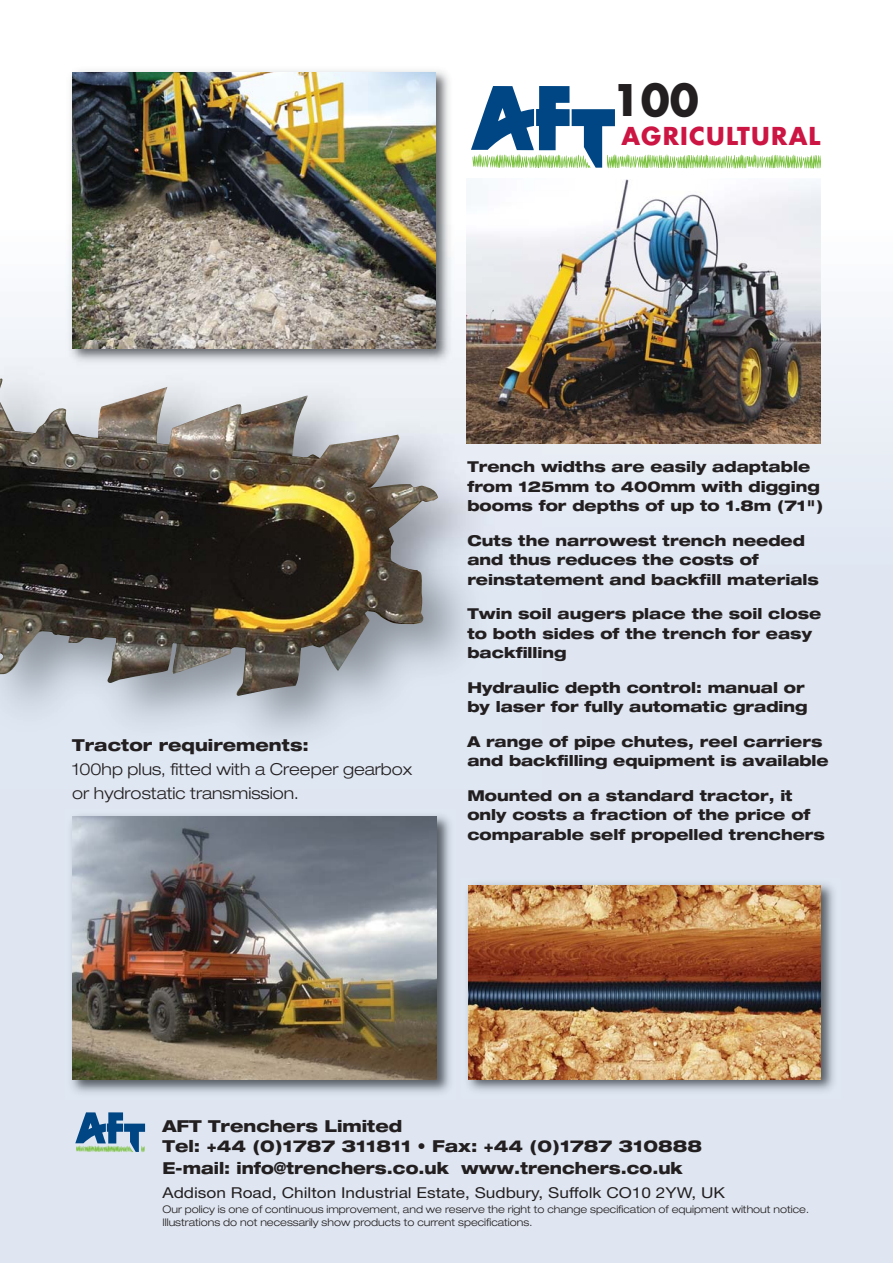
<style>
.page{position:relative;width:893px;height:1263px;background:#fff}
.page>*{position:absolute;margin:0;border:0;box-sizing:border-box;transform-origin:0 0}
.t1{font:700 42.45px "Futura";color:#231f20}
.t2{font:700 24px "Futura";letter-spacing:.05em;color:#cc1543}
.t3{font:800 expanded 16.5px/19.8px "Helvetica Neue";color:#231f20}
.t4{font:300 expanded 16.5px/24px "Helvetica Neue";color:#231f20}
.t5{font:800 expanded 16.5px "Helvetica Neue";color:#231f20;scale:.95 1}
.t6{font:800 expanded 15px/19.5px "Helvetica Neue";color:#231f20}
.t7{font:15px "Helvetica Neue";color:#231f20;scale:1.15 1}
.t8{font:300 expanded 10.5px/12.6px "Helvetica Neue";color:#231f20}
</style>
<div class="page">
<div style="left:0;top:225px;width:893px;height:346px;background:linear-gradient(to bottom,#fcfdfe,#dee6f1)"></div>
<div style="left:0;top:571px;width:893px;height:692px;background:#dfe6f1"></div>
<img style="left:71px;top:815px;width:380px;height:278px">
<img style="left:72px;top:816px;width:365px;height:264px">
<img style="left:66px;top:70px;width:388px;height:270px">
<img style="left:72px;top:72px;width:363px;height:268px">
<img style="left:466px;top:179px;width:355px;height:265px">
<img style="left:0;top:340px;width:542px;height:394px">
<img style="left:66px;top:340px;width:388px;height:28px">
<img style="left:72px;top:340px;width:363px;height:9px">
<img style="left:466px;top:340px;width:76px;height:104px">
<img style="left:0;top:377px;width:438px;height:319px">
<svg style="left:471px;top:86px;width:350px;height:83px"></svg>
<img style="left:467px;top:883px;width:367px;height:208px">
<img style="left:468px;top:885px;width:353px;height:194px">
<svg style="left:75px;top:1112px;width:70px;height:40px"></svg>
<h1 class="t1" style="left:612px;top:80px;width:89px">100</h1>
<h2 class="t2" style="left:621px;top:125px;width:201px">AGRICULTURAL</h2>
<p class="t3" style="left:72px;top:737px;width:238px">Tractor requirements:</p>
<p class="t4" style="left:72px;top:759px;width:342px">100hp plus, fitted with a Creeper gearbox or hydrostatic transmission.</p>
<p class="t6" style="left:467px;top:459px;width:357px">Trench widths are easily adaptable from 125mm to 400mm with digging booms for depths of up to 1.8m (71")</p>
<p class="t6" style="left:467px;top:532px;width:353px">Cuts the narrowest trench needed and thus reduces the costs of reinstatement and backfill materials</p>
<p class="t6" style="left:467px;top:606px;width:355px">Twin soil augers place the soil close to both sides of the trench for easy backfilling</p>
<p class="t6" style="left:467px;top:679px;width:342px">Hydraulic depth control: manual or by laser for fully automatic grading</p>
<p class="t6" style="left:467px;top:733px;width:363px">A range of pipe chutes, reel carriers and backfilling equipment is available</p>
<p class="t6" style="left:467px;top:787px;width:359px">Mounted on a standard tractor, it only costs a fraction of the price of comparable self propelled trenchers</p>
<p class="t3" style="left:162px;top:1118px;width:541px">AFT Trenchers Limited<br>Tel: +44 (0)1787 311811 • Fax: +44 (0)1787 310888</p>
<p class="t5" style="left:162px;top:1162px;width:549px">E-mail: info@trenchers.co.uk www.trenchers.co.uk</p>
<p class="t7" style="left:162px;top:1184px;width:491px">Addison Road, Chilton Industrial Estate, Sudbury, Suffolk CO10 2YW, UK</p>
<p class="t8" style="left:162px;top:1204px;width:648px">Our policy is one of continuous improvement, and we reserve the right to change specification of equipment without notice.<br>Illustrations do not necessarily show products to current specifications.</p>
</div>
